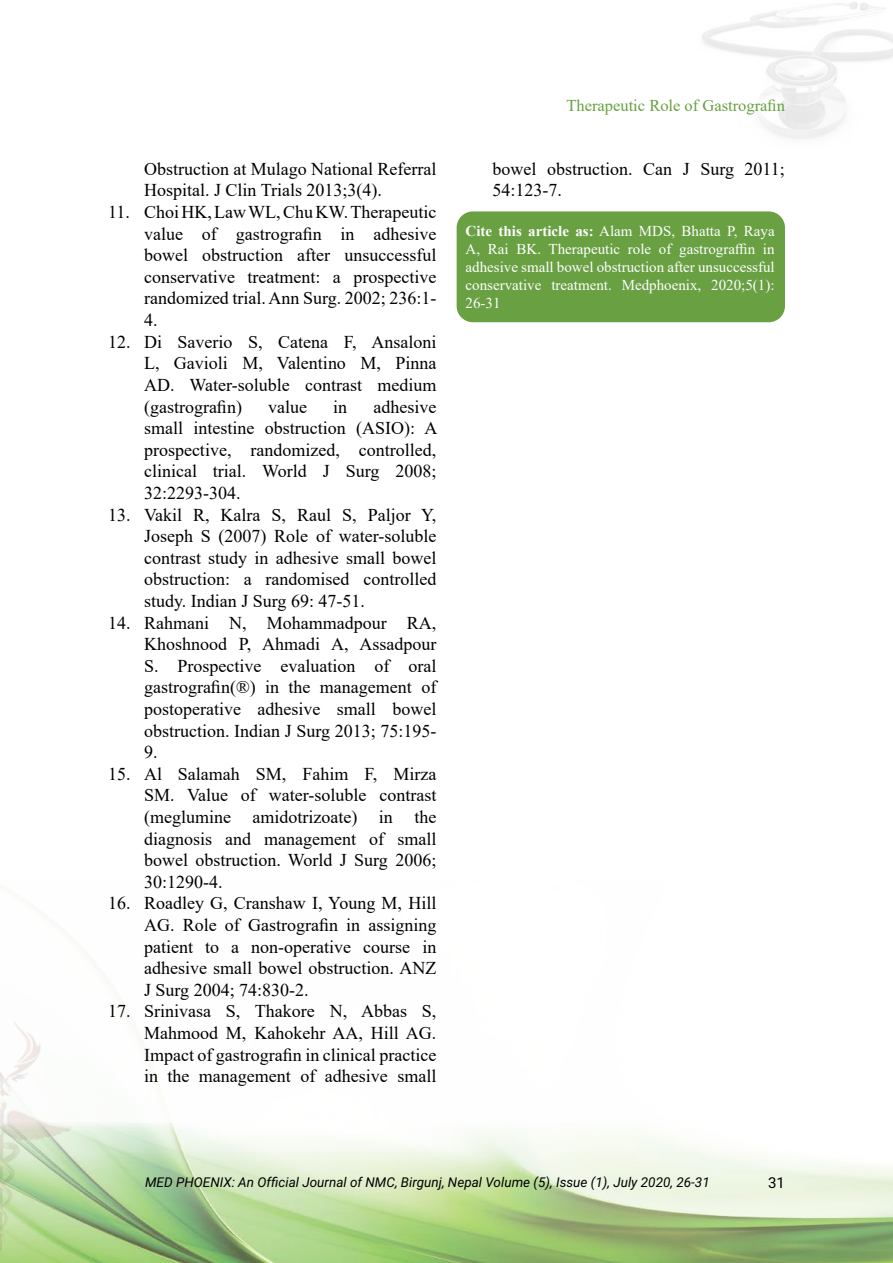
<style>
.page{position:relative;width:893px;height:1263px;background:#fff}
.page>*{position:absolute;margin:0;border:0;box-sizing:border-box;transform-origin:0 0}
.t1{font:18px/21.6px "Times New Roman";color:#000;text-align:justify}
.t2{font:16.5px "Times New Roman";color:#68a042}
.t3{font:15px/18px "Times New Roman";color:#fff;text-align:justify}
.t4{font:15px "Roboto";color:#000}
.t5{font:italic 13.5px "Roboto";color:#000}
.s1{font-weight:700}
</style>
<div class="page">
<img style="left:0;top:1122px;width:893px;height:141px">
<img style="left:0;top:1022px;width:75px;height:231px">
<div style="left:457px;top:211px;width:328px;height:111px;background:#68a042;border-radius:16px"></div>
<p class="t1" style="left:144px;top:157px;width:294px">Obstruction at Mulago National Referral<br>Hospital. J Clin Trials 2013;3(4).</p>
<p class="t1" style="left:144px;top:201px;width:294px;text-indent:-36px">11. Choi HK, Law WL, Chu KW. Therapeutic value of gastrografin in adhesive bowel obstruction after unsuccessful conservative treatment: a prospective randomized trial. Ann Surg. 2002; 236:1- 4.</p>
<p class="t1" style="left:144px;top:330px;width:294px;text-indent:-36px">12. Di Saverio S, Catena F, Ansaloni L, Gavioli M, Valentino M, Pinna AD. Water-soluble contrast medium (gastrografin)</p>
<p class="t1" style="left:144px;top:395px;width:295px;text-indent:229px">adhesive small intestine obstruction (ASIO): A prospective, randomized, controlled, clinical trial. World J Surg 2008; 32:2293-304.</p>
<p class="t1" style="left:144px;top:503px;width:294px;text-indent:-36px">13. Vakil R, Kalra S, Raul S, Paljor Y, Joseph S (2007) Role of water-soluble contrast study in adhesive small bowel obstruction: a randomised controlled study. Indian J Surg 69: 47-51.</p>
<p class="t1" style="left:144px;top:611px;width:294px;text-indent:-36px">14. Rahmani N, Mohammadpour RA, Khoshnood P, Ahmadi A, Assadpour S. Prospective evaluation of oral gastrografin(®) in the management of postoperative adhesive small bowel obstruction. Indian J Surg 2013; 75:195- 9.</p>
<p class="t1" style="left:144px;top:762px;width:294px;text-indent:-36px">15. Al Salamah SM, Fahim F, Mirza SM. Value of water-soluble contrast (meglumine amidotrizoate) in the diagnosis and management of small bowel obstruction. World J Surg 2006; 30:1290-4.</p>
<p class="t1" style="left:144px;top:892px;width:294px;text-indent:-36px">16. Roadley G, Cranshaw I, Young M, Hill AG. Role of Gastrografin in assigning patient to a non-operative course in adhesive small bowel obstruction. ANZ J Surg 2004; 74:830-2.</p>
<p class="t1" style="left:144px;top:1000px;width:294px;text-indent:-36px">17. Srinivasa S, Thakore N, Abbas S, Mahmood M, Kahokehr AA, Hill AG.<br>Impact of gastrografin in clinical practice in the management of adhesive small</p>
<p class="t1" style="left:268px;top:395px;width:40px">value</p>
<p class="t1" style="left:333px;top:395px;width:16px">in</p>
<p class="t2" style="left:566px;top:94px;width:220px">Therapeutic Role of Gastrografin</p>
<p class="t1" style="left:493px;top:157px;width:294px">bowel obstruction. Can J Surg 2011;<br>54:123-7.</p>
<p class="t3" style="left:466px;top:222px;width:311px"><span class="s1">Cite this article as:</span> Alam MDS, Bhatta P, Raya A, Rai BK. Therapeutic role of gastrograffin in adhesive small bowel obstruction after unsuccessful conservative treatment. Medphoenix, 2020;5(1):<br>26-31</p>
<p class="t5" style="left:145px;top:1172px;width:566px">MED PHOENIX: An Official Journal of NMC, Birgunj, Nepal Volume (5), Issue (1), July 2020, 26-31</p>
<p class="t4" style="left:768px;top:1172px;width:18px">31</p>
</div>
